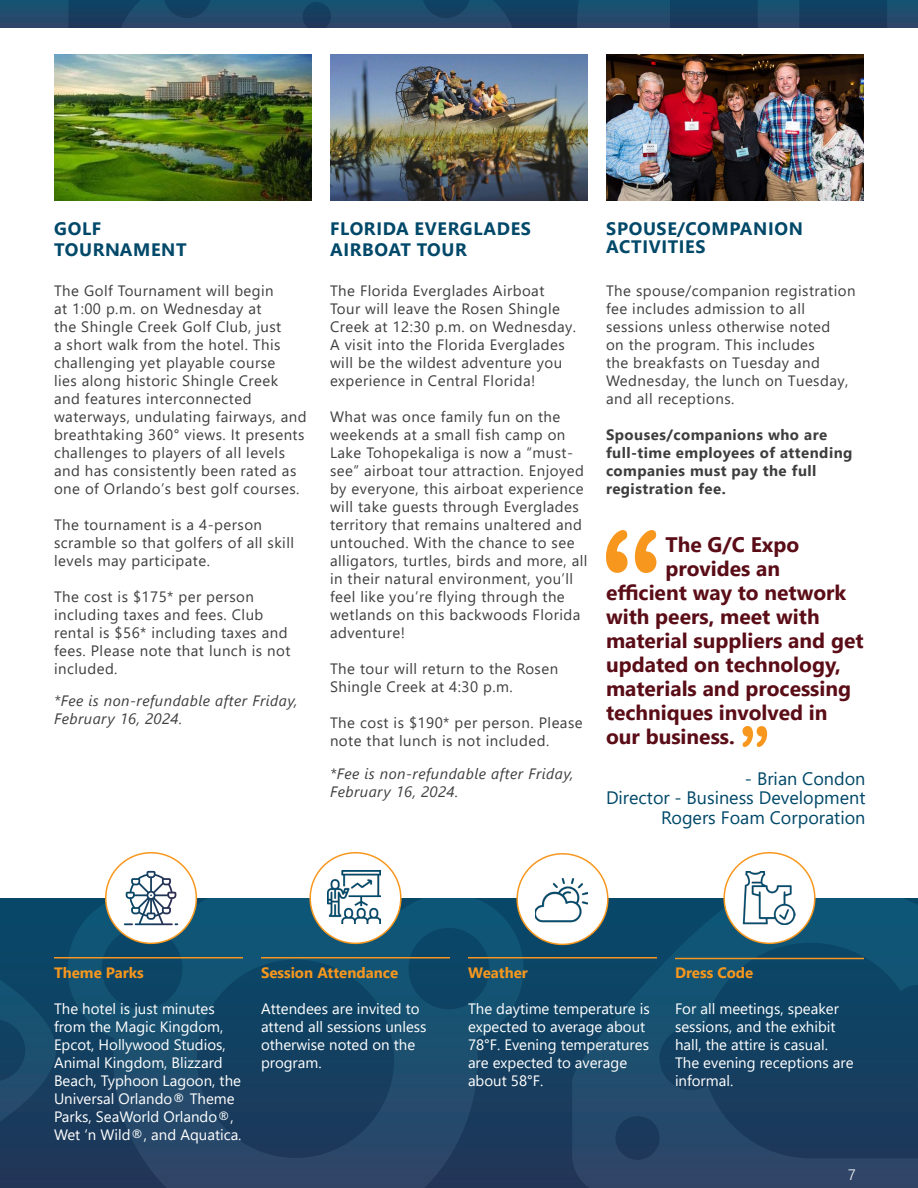
<style>
.page{position:relative;width:918px;height:1188px;background:#fff}
.page>*{position:absolute;margin:0;border:0;box-sizing:border-box;transform-origin:0 0}
.t1{font:700 21px "Segoe UI";color:#5b0d17}
.t2{font:700 18px "Segoe UI";letter-spacing:.035em;color:#014869}
.t3{font:18px "Segoe UI";color:#014869}
.t4{font:15px/18px "Segoe UI";letter-spacing:.03em;color:#3e3e3f}
.t5{font:15px/18px "Segoe UI";color:#fff}
.t6{font:italic 15px/18px "Segoe UI";letter-spacing:.03em;color:#3e3e3f}
.t7{font:700 15px/18px "Segoe UI";letter-spacing:.03em;color:#3e3e3f}
.t8{font:700 15px "Segoe UI";color:#f7971d}
.t9{font:300 15px "Segoe UI";color:#fff}
</style>
<div class="page">
<div style="left:0;top:899px;width:918px;height:289px;background:linear-gradient(to bottom,#0b4b69,#1f3559)"></div>
<svg style="left:0;top:899px;width:56px;height:289px;background:#154364"></svg>
<svg style="left:572px;top:898px;width:346px;height:290px;background:#184566"></svg>
<svg style="left:57px;top:896px;width:477px;height:292px;background:#194768"></svg>
<div style="left:106px;top:853px;width:90px;height:90px;background:#fff;border-radius:50%"></div>
<div style="left:105px;top:852px;width:92px;height:92px;border:2px solid #f7971d;border-radius:50%"></div>
<svg style="left:124px;top:871px;width:54px;height:54px"></svg>
<div style="left:310px;top:853px;width:91px;height:90px;background:#fff;border-radius:50%"></div>
<div style="left:309px;top:852px;width:93px;height:92px;border:2px solid #f7971d;border-radius:50%"></div>
<img style="left:327px;top:871px;width:54px;height:53px">
<div style="left:724px;top:853px;width:91px;height:90px;background:#fff;border-radius:50%"></div>
<div style="left:723px;top:852px;width:93px;height:92px;border:2px solid #f7971d;border-radius:50%"></div>
<hr style="left:54px;top:957px;width:189px;height:1px;background:#f7971d">
<hr style="left:261px;top:957px;width:189px;height:1px;background:#f7971d">
<hr style="left:468px;top:957px;width:189px;height:1px;background:#f7971d">
<hr style="left:675px;top:958px;width:189px;height:1px;background:#f7971d">
<div style="left:517px;top:854px;width:91px;height:90px;background:#fff;border-radius:50%"></div>
<div style="left:516px;top:853px;width:93px;height:92px;border:2px solid #f7971d;border-radius:50%"></div>
<img style="left:536px;top:878px;width:52px;height:45px">
<img style="left:742px;top:872px;width:54px;height:53px">
<img style="left:54px;top:54px;width:258px;height:147px">
<img style="left:330px;top:54px;width:258px;height:147px">
<div style="left:0;top:0;width:918px;height:28px;background:#183d5e"></div>
<svg style="left:0;top:0;width:68px;height:28px"></svg>
<svg style="left:115px;top:0;width:403px;height:28px"></svg>
<svg style="left:577px;top:0;width:341px;height:28px"></svg>
<img style="left:606px;top:54px;width:258px;height:147px">
<svg style="left:606px;top:530px;width:50px;height:43px"></svg>
<svg style="left:743px;top:726px;width:24px;height:21px"></svg>
<p class="t2" style="left:54px;top:212px;width:48px">GOLF</p>
<p class="t2" style="left:54px;top:233px;width:134px">TOURNAMENT</p>
<p class="t4" style="left:54px;top:280px;width:254px">The Golf Tournament will begin<br>at 1:00 p.m. on Wednesday at<br>the Shingle Creek Golf Club, just<br>a short walk from the hotel. This challenging yet playable course<br>lies along historic Shingle Creek and features interconnected waterways, undulating fairways, and breathtaking 360° views. It presents challenges to players of all levels and has consistently been rated as one of Orlando’s best golf courses.</p>
<p class="t4" style="left:54px;top:514px;width:242px">The tournament is a 4-person scramble so that golfers of all skill levels may participate.</p>
<p class="t4" style="left:54px;top:586px;width:238px">The cost is $175* per person including taxes and fees. Club rental is $56* including taxes and fees. Please note that lunch is not included.</p>
<p class="t6" style="left:54px;top:689px;width:245px">*Fee is non-refundable after Friday,<br>February 16, 2024.</p>
<p class="t2" style="left:330px;top:212px;width:202px">FLORIDA EVERGLADES</p>
<p class="t2" style="left:330px;top:233px;width:138px">AIRBOAT TOUR</p>
<p class="t4" style="left:330px;top:280px;width:248px">The Florida Everglades Airboat Tour will leave the Rosen Shingle Creek at 12:30 p.m. on Wednesday.<br>A visit into the Florida Everglades will be the wildest adventure you experience in Central Florida!</p>
<p class="t4" style="left:330px;top:406px;width:259px">What was once family fun on the weekends at a small fish camp on Lake Tohopekaliga is now a “must&shy;see” airboat tour attraction. Enjoyed by everyone, this airboat experience will take guests through Everglades territory that remains unaltered and untouched. With the chance to see alligators, turtles, birds and more, all in their natural environment, you’ll feel like you’re flying through the wetlands on this backwoods Florida adventure!</p>
<p class="t4" style="left:330px;top:658px;width:230px">The tour will return to the Rosen<br>Shingle Creek at 4:30 p.m.</p>
<p class="t4" style="left:330px;top:712px;width:254px">The cost is $190* per person. Please note that lunch is not included.</p>
<p class="t6" style="left:330px;top:762px;width:245px">*Fee is non-refundable after Friday,<br>February 16, 2024.</p>
<p class="t2" style="left:606px;top:212px;width:198px">SPOUSE/COMPANION</p>
<p class="t2" style="left:606px;top:230px;width:101px">ACTIVITIES</p>
<p class="t4" style="left:606px;top:280px;width:251px">The spouse/companion registration fee includes admission to all sessions unless otherwise noted<br>on the program. This includes<br>the breakfasts on Tuesday and<br>Wednesday, the lunch on Tuesday, and all receptions.</p>
<p class="t7" style="left:606px;top:424px;width:248px">Spouses/companions who are full-time employees of attending companies must pay the full registration fee.</p>
<p class="t1" style="left:665px;top:525px;width:135px">The G/C Expo</p>
<p class="t1" style="left:665px;top:549px;width:116px">provides an</p>
<p class="t1" style="left:606px;top:573px;width:242px">efficient way to network</p>
<p class="t1" style="left:606px;top:597px;width:215px">with peers, meet with</p>
<p class="t1" style="left:606px;top:621px;width:259px">material suppliers and get</p>
<p class="t1" style="left:606px;top:645px;width:236px">updated on technology,</p>
<p class="t1" style="left:606px;top:669px;width:247px">materials and processing</p>
<p class="t1" style="left:606px;top:693px;width:223px">techniques involved in</p>
<p class="t1" style="left:606px;top:717px;width:130px">our business.</p>
<p class="t3" style="left:745px;top:761px;width:122px">- Brian Condon</p>
<p class="t3" style="left:606px;top:781px;width:261px">Director - Business Development</p>
<p class="t3" style="left:661px;top:800px;width:206px">Rogers Foam Corporation</p>
<p class="t8" style="left:54px;top:958px;width:91px">Theme Parks</p>
<p class="t5" style="left:54px;top:998px;width:189px">The hotel is just minutes from the Magic Kingdom,<br>Epcot, Hollywood Studios,<br>Animal Kingdom, Blizzard<br>Beach, Typhoon Lagoon, the<br>Universal Orlando® Theme<br>Parks, SeaWorld Orlando®,<br>Wet ‘n Wild®, and Aquatica.</p>
<p class="t8" style="left:261px;top:958px;width:139px">Session Attendance</p>
<p class="t5" style="left:261px;top:998px;width:167px">Attendees are invited to attend all sessions unless otherwise noted on the program.</p>
<p class="t8" style="left:468px;top:958px;width:61px">Weather</p>
<p class="t5" style="left:468px;top:998px;width:183px">The daytime temperature is expected to average about<br>78°F. Evening temperatures are expected to average about 58°F.</p>
<p class="t8" style="left:675px;top:958px;width:80px">Dress Code</p>
<p class="t5" style="left:675px;top:998px;width:180px">For all meetings, speaker sessions, and the exhibit hall, the attire is casual.<br>The evening receptions are informal.</p>
<p class="t9" style="left:848px;top:1160px;width:9px">7</p>
</div>
